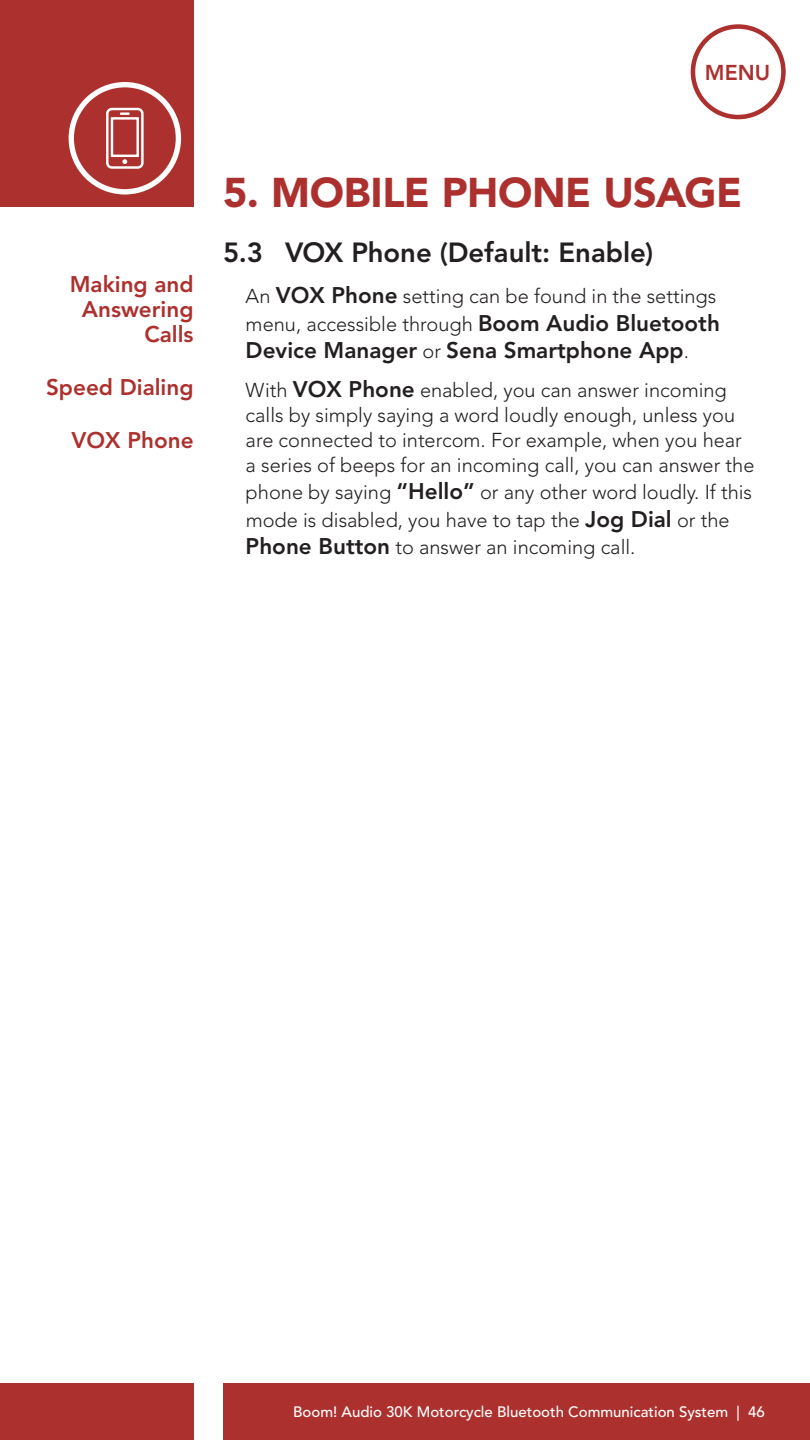
<style>
.page{position:relative;width:810px;height:1440px;background:#fff}
.page>*{position:absolute;margin:0;border:0;box-sizing:border-box;transform-origin:0 0}
.t1{font:900 41.25px "Avenir LT Std";letter-spacing:-.01em;color:#ac312e}
.t2{font:800 27.5px "Avenir LT Std";letter-spacing:-.005em;color:#231f20}
.t3{font:800 22.5px/25px "Avenir LT Std";color:#ac312e;text-align:right}
.t4{font:800 22.5px "Avenir LT Std";color:#231f20}
.t5{font:800 21.38px "Avenir LT Std";color:#ac312e}
.t6{font:300 20px/27.5px "Avenir LT Std";color:#231f20}
.t7{font:500 15px "Avenir LT Std";color:#fff}
.s1{font-weight:800;font-size:22.5px}
.s2{font-weight:300;font-size:20px}
</style>
<div class="page">
<div style="left:0;top:0;width:194px;height:207px;background:#ac312e"></div>
<svg style="left:69px;top:82px;width:112px;height:113px"></svg>
<div style="left:0;top:1383px;width:194px;height:57px;background:#ac312e"></div>
<div style="left:223px;top:1383px;width:587px;height:57px;background:#ac312e"></div>
<svg style="left:691px;top:24px;width:95px;height:95px"></svg>
<p class="t5" style="left:705px;top:60px;width:35px">MENU</p>
<p class="t3" style="left:70px;top:271px;width:125px">Making and<br>Answering<br>Calls</p>
<p class="t3" style="left:46px;top:374px;width:149px">Speed Dialing</p>
<p class="t3" style="left:72px;top:428px;width:124px">VOX Phone</p>
<h1 class="t1" style="left:223px;top:168px;width:521px">5. MOBILE PHONE USAGE</h1>
<h2 class="t2" style="left:223px;top:236px;width:432px">5.3 VOX Phone (Default: Enable)</h2>
<p class="t6" style="left:246px;top:283px;width:476px">An <span class="s1">VOX Phone</span> setting can be found in the settings menu, accessible through <span class="s1">Boom Audio Bluetooth</span></p>
<p class="t4" style="left:246px;top:337px;width:445px">Device Manager <span class="s2">or</span> Sena Smartphone App<span class="s2">.</span></p>
<p class="t6" style="left:246px;top:378px;width:510px;line-height:25px">With <span class="s1">VOX Phone</span> enabled, you can answer incoming calls by simply saying a word loudly enough, unless you are connected to intercom. For example, when you hear a series of beeps for an incoming call, you can answer the</p>
<p class="t6" style="left:246px;top:479px;width:508px">phone by saying <span class="s1">“Hello”</span> or any other word loudly. If this mode is disabled, you have to tap the <span class="s1">Jog Dial</span> or the<br><span class="s1">Phone Button</span> to answer an incoming call.</p>
<p class="t7" style="left:293px;top:1403px;width:473px">Boom! Audio 30K Motorcycle Bluetooth Communication System | 46</p>
</div>
